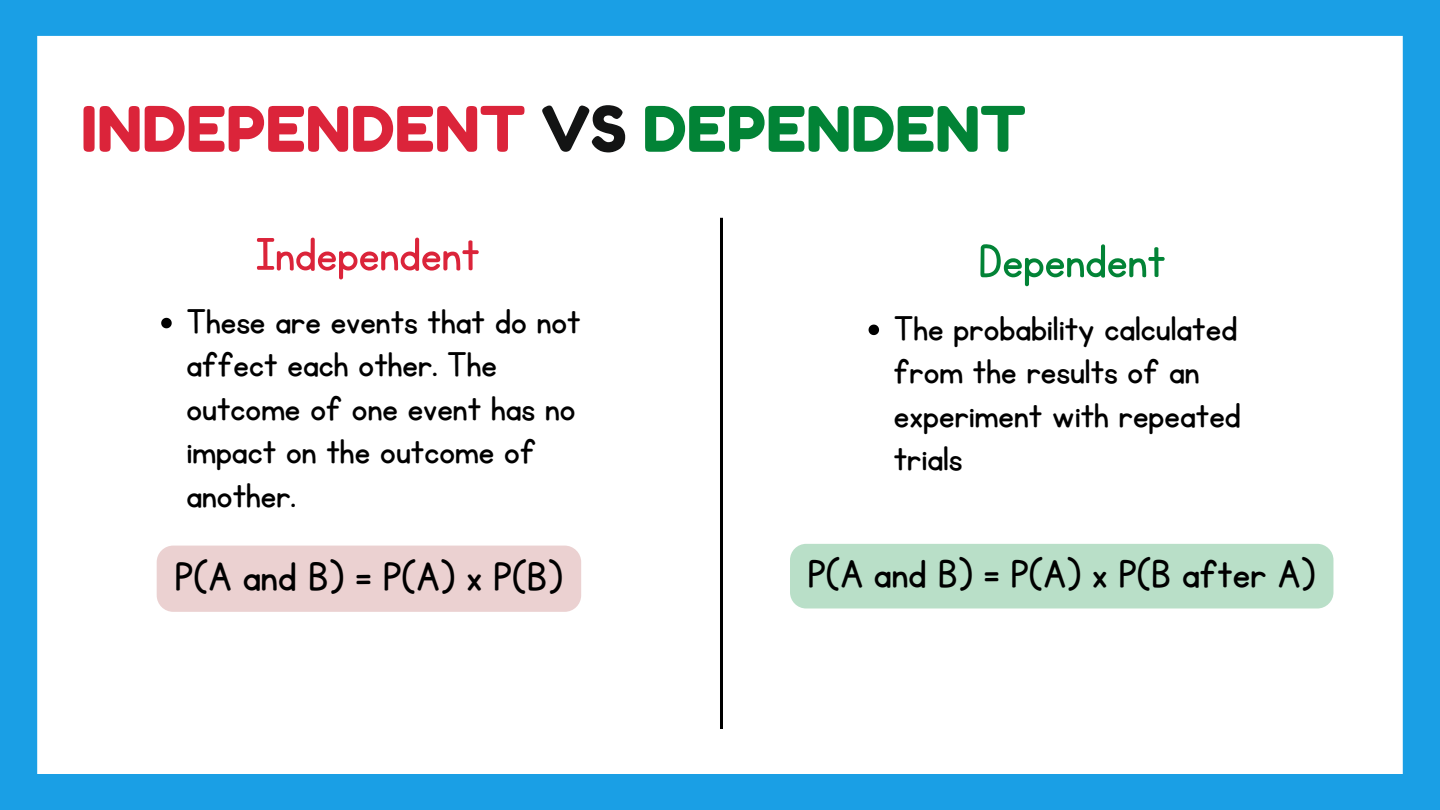
<style>
.page{position:relative;width:1440px;height:810px;background:#1a9fe5}
.page>*{position:absolute;margin:0;border:0;box-sizing:border-box;transform-origin:0 0}
.t1{font:62.6px "Fredoka One";color:#db243a}
.t2{font:53.6px "KG Primary Penmanship";color:#db243a}
.t3{font:53.6px "KG Primary Penmanship";color:#028336}
.t4{font:46.2px "KG Primary Penmanship";color:#000}
.t5{font:45.1px "KG Primary Penmanship";color:#000}
.t6{font:40px/43.5px "KG Primary Penmanship";color:#000}
.s1{color:#131414}
.s2{color:#028336}
</style>
<div class="page">
<div style="left:37px;top:36px;width:1366px;height:738px;background:#fff"></div>
<hr style="left:720px;top:218px;width:3px;height:511px;background:#000">
<svg style="left:869px;top:325px;width:10px;height:10px"></svg>
<svg style="left:161px;top:318px;width:11px;height:10px"></svg>
<div style="left:157px;top:546px;width:424px;height:66px;background:#ebd1d1;border-radius:17px"></div>
<div style="left:790px;top:544px;width:543px;height:64px;background:#b9dfc8;border-radius:16px"></div>
<h1 class="t1" style="left:81px;top:91px;width:946px">INDEPENDENT <span class="s1">VS</span> <span class="s2">DEPENDENT</span></h1>
<p class="t2" style="left:256px;top:228px;width:225px">Independent</p>
<h3 class="t6" style="left:186px;top:301px;width:396px">These are events that do not affect each other. The outcome of one event has no impact on the outcome of another.</h3>
<p class="t3" style="left:978px;top:235px;width:189px">Dependent</p>
<h2 class="t6" style="left:894px;top:308px;width:349px">The probability calculated from the results of an experiment with repeated trials</h2>
<h2 class="t4" style="left:175px;top:554px;width:389px">P(A and B) = P(A) x P(B)</h2>
<p class="t5" style="left:808px;top:553px;width:509px">P(A and B) = P(A) x P(B after A)</p>
</div>
